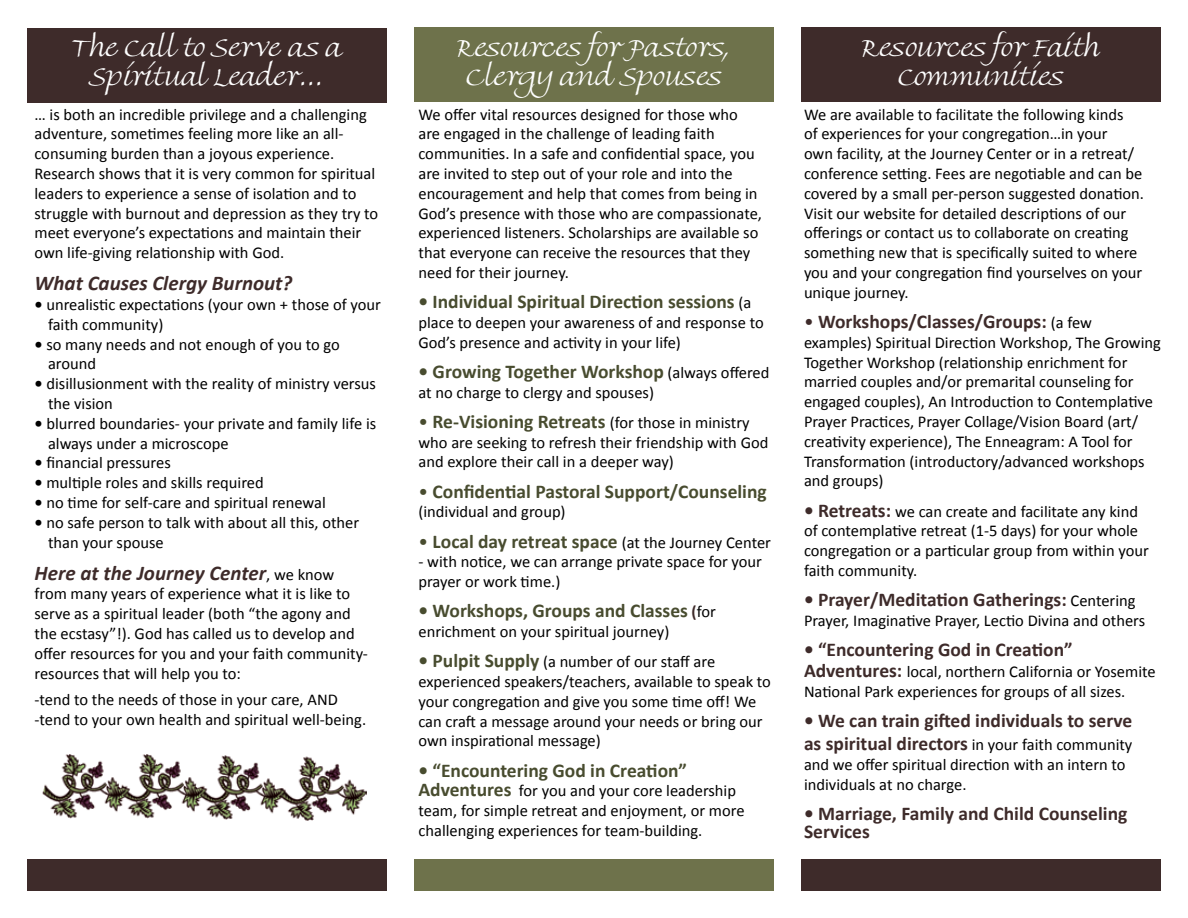
<style>
.page{position:relative;width:1188px;height:918px;background:#fff}
.page>*{position:absolute;margin:0;border:0;box-sizing:border-box;transform-origin:0 0}
.t1{font:24px/28.8px "Fine Hand";letter-spacing:-.04em;color:#fff;text-align:center}
.t2{font:italic 700 21px "Calibri";color:#3e2b2a}
.t3{font:700 19.5px "Calibri";color:#484c2f}
.t4{font:700 19.5px/23.4px "Calibri";color:#3e2b2a}
.t5{font:16.5px/19.8px "Calibri";color:#000}
.s1{font-weight:700}
.s2{font-weight:400;font-style:normal;font-size:16.5px;color:#000}
.s3{font-weight:400;font-size:16.5px;color:#000}
.s4{font-weight:400}
.s5{font-size:16.5px;color:#3e2b2a}
.s6{font-weight:700;font-size:19.5px;color:#484c2f}
.s7{font-weight:700;font-size:19.5px;color:#3e2b2a}
</style>
<div class="page">
<div style="left:28px;top:28px;width:359px;height:75px;background:#3e2b2a"></div>
<div style="left:28px;top:859px;width:359px;height:32px;background:#3e2b2a"></div>
<div style="left:801px;top:27px;width:360px;height:75px;background:#3e2b2a"></div>
<div style="left:802px;top:859px;width:359px;height:32px;background:#3e2b2a"></div>
<div style="left:414px;top:27px;width:360px;height:75px;background:#6e724b"></div>
<div style="left:415px;top:859px;width:359px;height:32px;background:#6e724b"></div>
<img style="left:42px;top:754px;width:324px;height:66px">
<h1 class="t1" style="left:71px;top:33px;width:274px">The Call to Serve as a<br>Spiritual Leader…</h1>
<p class="t5" style="left:34px;top:103px;width:345px">… is both an incredible privilege and a challenging adventure, sometimes feeling more like an all&shy;consuming burden than a joyous experience.<br>Research shows that it is very common for spiritual leaders to experience a sense of isolation and to struggle with burnout and depression as they try to meet everyone’s expectations and maintain their own life-giving relationship with God.</p>
<p class="t2" style="left:34px;top:270px;width:259px">What Causes Clergy Burnout?</p>
<p class="t5" style="left:48px;top:294px;width:334px;text-indent:-14px"><span class="s1">•</span> unrealistic expectations (your own + those of your faith community)</p>
<p class="t5" style="left:48px;top:333px;width:293px;text-indent:-14px"><span class="s1">•</span> so many needs and not enough of you to go around</p>
<p class="t5" style="left:48px;top:373px;width:330px;text-indent:-14px"><span class="s1">•</span> disillusionment with the reality of ministry versus the vision</p>
<p class="t5" style="left:48px;top:413px;width:330px;text-indent:-14px"><span class="s1">•</span> blurred boundaries- your private and family life is always under a microscope</p>
<p class="t5" style="left:34px;top:452px;width:138px"><span class="s1">•</span> financial pressures</p>
<p class="t5" style="left:34px;top:472px;width:231px"><span class="s1">•</span> multiple roles and skills required</p>
<p class="t5" style="left:34px;top:492px;width:293px"><span class="s1">•</span> no time for self-care and spiritual renewal</p>
<p class="t5" style="left:48px;top:512px;width:313px;text-indent:-14px"><span class="s1">•</span> no safe person to talk with about all this, other than your spouse</p>
<p class="t2" style="left:34px;top:560px;width:301px">Here at the Journey Center<span class="s2">, we know</span></p>
<p class="t5" style="left:34px;top:583px;width:335px">from many years of experience what it is like to serve as a spiritual leader (both “the agony and the ecstasy”!). God has called us to develop and offer resources for you and your faith community&shy;resources that will help you to:</p>
<p class="t5" style="left:34px;top:689px;width:333px">-tend to the needs of those in your care, AND -tend to your own health and spiritual well-being.</p>
<h1 class="t1" style="left:457px;top:33px;width:275px">Resources for Pastors,<br>Clergy and Spouses</h1>
<p class="t5" style="left:418px;top:103px;width:345px">We offer vital resources designed for those who are engaged in the challenge of leading faith communities. In a safe and confidential space, you are invited to step out of your role and into the encouragement and help that comes from being in God’s presence with those who are compassionate, experienced listeners. Scholarships are available so that everyone can receive the resources that they need for their journey.</p>
<p class="t3" style="left:418px;top:290px;width:334px">• Individual Spiritual Direction sessions <span class="s3">(a</span></p>
<p class="t5" style="left:418px;top:312px;width:347px">place to deepen your awareness of and response to<br>God’s presence and activity in your life)</p>
<p class="t3" style="left:418px;top:359px;width:353px">• Growing Together Workshop <span class="s3">(always offered</span></p>
<p class="t5" style="left:418px;top:382px;width:237px">at no charge to clergy and spouses)</p>
<p class="t3" style="left:418px;top:409px;width:333px"><span class="s4">•</span> Re-Visioning Retreats <span class="s3">(for those in ministry</span></p>
<p class="t5" style="left:418px;top:432px;width:351px">who are seeking to refresh their friendship with God and explore their call in a deeper way)</p>
<p class="t3" style="left:418px;top:479px;width:350px"><span class="s4">•</span> Confidential Pastoral Support/Counseling</p>
<p class="t5" style="left:418px;top:501px;width:149px">(individual and group)</p>
<p class="t3" style="left:418px;top:529px;width:354px"><span class="s4">•</span> Local day retreat space <span class="s3">(at the Journey Center</span></p>
<p class="t5" style="left:418px;top:551px;width:345px">- with notice, we can arrange private space for your prayer or work time.)</p>
<p class="t3" style="left:418px;top:599px;width:299px">• Workshops, Groups and Classes <span class="s5">(</span><span class="s3">for</span></p>
<p class="t5" style="left:418px;top:621px;width:252px">enrichment on your spiritual journey)</p>
<p class="t5" style="left:418px;top:651px;width:354px"><span class="s6">• Pulpit Supply</span> (a number of our staff are experienced speakers/teachers, available to speak to your congregation and give you some time off! We can craft a message around your needs or bring our own inspirational message)</p>
<p class="t3" style="left:418px;top:758px;width:270px">• “Encountering God in Creation”</p>
<p class="t5" style="left:418px;top:780px;width:328px"><span class="s6">Adventures</span> for you and your core leadership team, for simple retreat and enjoyment, or more challenging experiences for team-building.</p>
<h1 class="t1" style="left:862px;top:33px;width:240px">Resources for Faith<br>Communities</h1>
<p class="t5" style="left:804px;top:103px;width:342px">We are available to facilitate the following kinds<br>of experiences for your congregation…in your<br>own facility, at the Journey Center or in a retreat/ conference setting. Fees are negotiable and can be covered by a small per-person suggested donation.<br>Visit our website for detailed descriptions of our offerings or contact us to collaborate on creating something new that is specifically suited to where you and your congregation find yourselves on your unique journey.</p>
<p class="t4" style="left:804px;top:309px;width:290px"><span class="s4">•</span> Workshops/Classes/Groups: <span class="s3">(a few</span></p>
<p class="t5" style="left:804px;top:332px;width:358px">examples) Spiritual Direction Workshop, The Growing Together Workshop (relationship enrichment for married couples and/or premarital counseling for engaged couples), An Introduction to Contemplative Prayer Practices, Prayer Collage/Vision Board (art/ creativity experience), The Enneagram: A Tool for Transformation (introductory/advanced workshops and groups)</p>
<p class="t5" style="left:804px;top:500px;width:346px"><span class="s7">• Retreats:</span> we can create and facilitate any kind of contemplative retreat (1-5 days) for your whole congregation or a particular group from within your faith community.</p>
<p class="t4" style="left:804px;top:587px;width:333px">• Prayer/Meditation Gatherings: <span class="s3">Centering</span></p>
<p class="t5" style="left:804px;top:610px;width:343px">Prayer, Imaginative Prayer, Lectio Divina and others</p>
<p class="t4" style="left:804px;top:637px;width:270px">• “Encountering God in Creation”</p>
<p class="t5" style="left:804px;top:661px;width:353px"><span class="s7">Adventures:</span> local, northern California or Yosemite<br>National Park experiences for groups of all sizes.</p>
<p class="t4" style="left:804px;top:708px;width:330px">• We can train gifted individuals to serve as spiritual directors <span class="s3">in your faith community</span></p>
<p class="t5" style="left:804px;top:754px;width:323px">and we offer spiritual direction with an intern to individuals at no charge.</p>
<p class="t4" style="left:804px;top:804px;width:325px;line-height:17.4px">• Marriage, Family and Child Counseling<br>Services</p>
</div>
